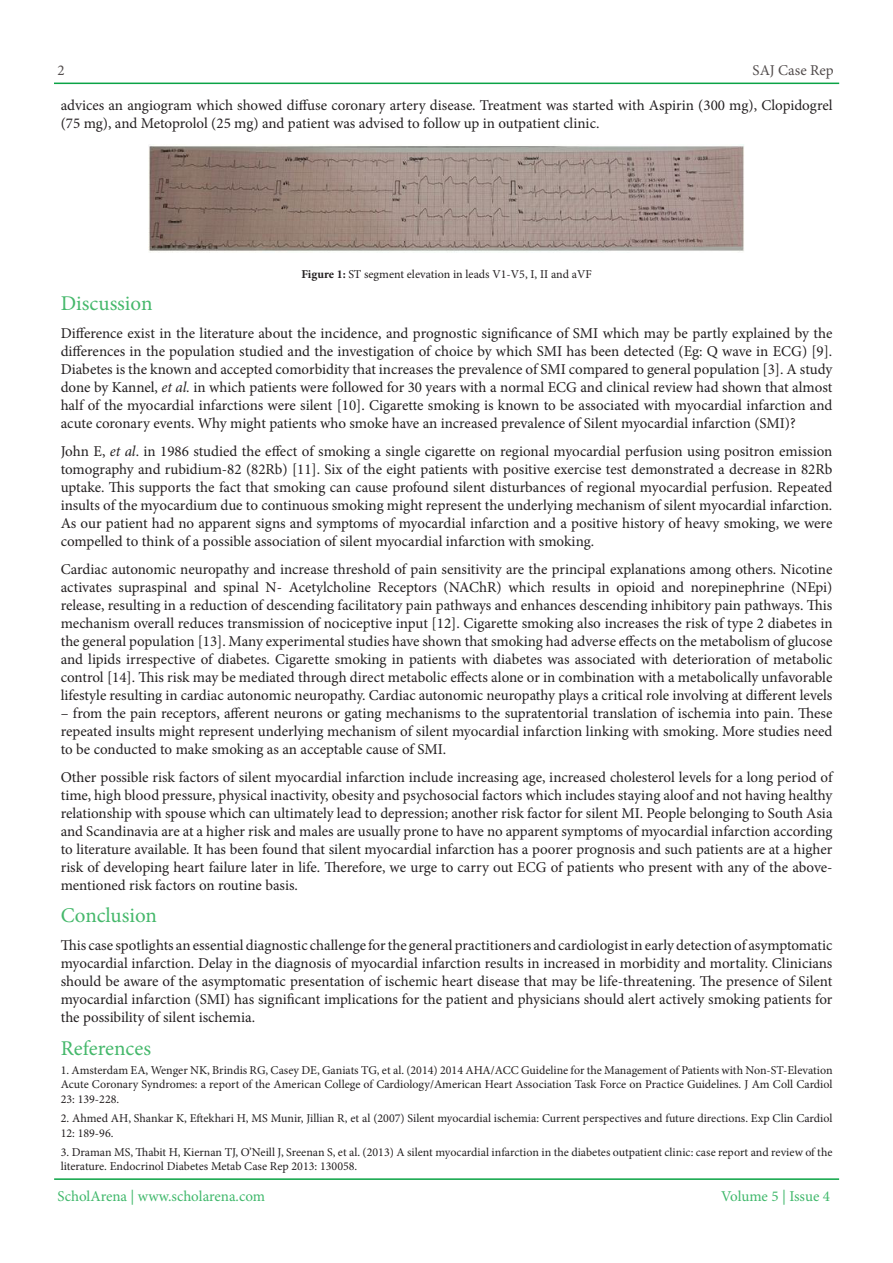
<style>
.page{position:relative;width:893px;height:1263px;background:#fff}
.page>*{position:absolute;margin:0;border:0;box-sizing:border-box;transform-origin:0 0}
.t1{font:21px "Minion Pro";color:#45b86b}
.t2{font:15px/18px "Minion Pro";color:#231f20;text-align:justify}
.t3{font:15px "Minion Pro";letter-spacing:-.005em;color:#40b86b}
.t4{font:15px "Minion Pro";color:#524c4c}
.t5{font:12px/14.4px "Minion Pro";color:#231f20}
.s1{font-weight:700}
.s2{font-style:italic}
</style>
<div class="page">
<hr style="left:54px;top:83px;width:785px;height:1px;background:#0aa345">
<img style="left:149px;top:145px;width:595px;height:107px">
<hr style="left:54px;top:1178px;width:785px;height:2px;background:#0aa345">
<p class="t4" style="left:57px;top:60px;width:9px">2</p>
<p class="t4" style="left:753px;top:60px;width:83px">SAJ Case Rep</p>
<p class="t2" style="left:61px;top:96px;width:773px">advices an angiogram which showed diffuse coronary artery disease. Treatment was started with Aspirin (300 mg ,) Clopidogrel (75 mg ,) and Metoprolol (25 mg) and patient was advised to follow up in outpatient clinic.</p>
<p class="t1" style="left:61px;top:290px;width:93px">Discussion</p>
<p class="t5" style="left:301px;top:267px;width:292px"><span class="s1">Figure 1:</span> ST segment elevation in leads V1-V5, I I,I and aVF</p>
<p class="t2" style="left:61px;top:325px;width:773px">Difference exist in the literature about the incidence, and prognostic significance of SMI which may be partly explained by the differences in the population studied and the investigation of choice by which SMI has been detected ( E g Q: w a v e i n E C G . [9]( Diabetes is the known and accepted comorbidity that increases the prevalence of SMI compared to general population A.]3[ study done by Kannel, <span class="s2">et al</span> in<span class="s2">.</span> which patients were followed for 30 years with a normal ECG and clinical review had shown that almost half of the myocardial infarctions were silent [10 .] Cigarette smoking is known to be associated with myocardial infarction and acute coronary events. Why might patients who smoke have an increased prevalence of Silent myocardial infarction (SMI ?(</p>
<p class="t2" style="left:61px;top:442px;width:773px">John ,E <span class="s2">et al</span> in. 1986 studied the effect of smoking a single cigarette on regional myocardial perfusion using positron emission tomography and rubidium-82 (82Rb) [11 .] Six of the eight patients with positive exercise test demonstrated a decrease in 82Rb uptake. This supports the fact that smoking can cause profound silent disturbances of regional myocardial perfusion. Repeated insults of the myocardium due to continuous smoking might represent the underlying mechanism of silent myocardial infarction.<br>As our patient had no apparent signs and symptoms of myocardial infarction and a positive history of heavy smoking, we were compelled to think of a possible association of silent myocardial infarction with smoking.</p>
<p class="t2" style="left:61px;top:560px;width:773px">Cardiac autonomic neuropathy and increase threshold of pain sensitivity are the principal explanations among others. Nicotine activates supraspinal and spinal N- Acetylcholine Receptors (NAChR) which results in opioid and norepinephrine (NEpi( release, resulting in a reduction of descending facilitatory pain pathways and enhances descending inhibitory pain pathways. This mechanism overall reduces transmission of nociceptive input [12 .] Cigarette smoking also increases the risk of type 2 diabetes in the general population [13 .] Many experimental studies have shown that smoking had adverse effects on the metabolism of glucose and lipids irrespective of diabetes. Cigarette smoking in patients with diabetes was associated with deterioration of metabolic control [14 .] This risk may be mediated through direct metabolic effects alone or in combination with a metabolically unfavorable lifestyle resulting in cardiac autonomic neuropathy. Cardiac autonomic neuropathy plays a critical role involving at different levels</p>
<p class="t2" style="left:61px;top:704px;width:773px">– from the pain receptors, afferent neurons or gating mechanisms to the supratentorial translation of ischemia into pain. These repeated insults might represent underlying mechanism of silent myocardial infarction linking with smoking. More studies need to be conducted to make smoking as an acceptable cause of SMI.</p>
<p class="t2" style="left:61px;top:768px;width:773px">Other possible risk factors of silent myocardial infarction include increasing age, increased cholesterol levels for a long period of time, high blood pressure, physical inactivity, obesity and psychosocial factors which includes staying aloof and not having healthy relationship with spouse which can ultimately lead to depression; another risk factor for silent MI. People belonging to South Asia and Scandinavia are at a higher risk and males are usually prone to have no apparent symptoms of myocardial infarction according to literature available It. has been found that silent myocardial infarction has a poorer prognosis and such patients are at a higher</p>
<p class="t2" style="left:61px;top:876px;width:239px">mentioned risk factors on routine basis.</p>
<p class="t2" style="left:61px;top:858px;width:773px">risk of developing heart failure later in life. Therefore, we urge to carry out ECG of patients who present with any of the above-</p>
<p class="t1" style="left:61px;top:902px;width:98px">Conclusion</p>
<p class="t2" style="left:61px;top:936px;width:773px">Thiscasespotlightsanessentialdiagnosticchallengeforthegeneralpractitionersandcardiologistinearlydetectionofasymptomatic myocardial infarction. Delay in the diagnosis of myocardial infarction results in increased in morbidity and mortality. Clinicians should be aware of the asymptomatic presentation of ischemic heart disease that may be life-threatening. The presence of Silent myocardial infarction (SMI) has significant implications for the patient and physicians should alert actively smoking patients for the possibility of silent ischemia.</p>
<p class="t1" style="left:61px;top:1034px;width:92px">References</p>
<p class="t5" style="left:61px;top:1063px;width:773px;text-align:justify">1. Amsterdam EA, Wenger NK, Brindis RG, Casey DE, Ganiats TG, et al (. 2014) 2014 AHA/ACC Guideline for the Management of Patients with Non-ST-Elevation Acute Coronary Syndromes a: report of the American College of Cardiology/American Heart Association Task Force on Practice Guidelines J. Am Coll Cardiol 23: 139-228.</p>
<p class="t5" style="left:61px;top:1111px;width:773px">2. Ahmed AH, Shankar K, Eftekhari H, MS Munir, Jillian R, et al (2007) Silent myocardial ischemia: Current perspectives and future directions. Exp Clin Cardiol<br>12: 189-96.</p>
<p class="t5" style="left:61px;top:1145px;width:773px">3. Draman MS, Thabit H, Kiernan TJ O, ’Neill ,J Sreenan ,S et al (. 2013 A) silent myocardial infarction in the diabetes outpatient clinic: case report and review of the literature. Endocrinol Diabetes Metab Case Rep 2013: 130058.</p>
<p class="t3" style="left:58px;top:1186px;width:209px">ScholArena | www.scholarena.com</p>
<p class="t3" style="left:721px;top:1186px;width:110px">Volume 5 | Issue 4</p>
</div>
